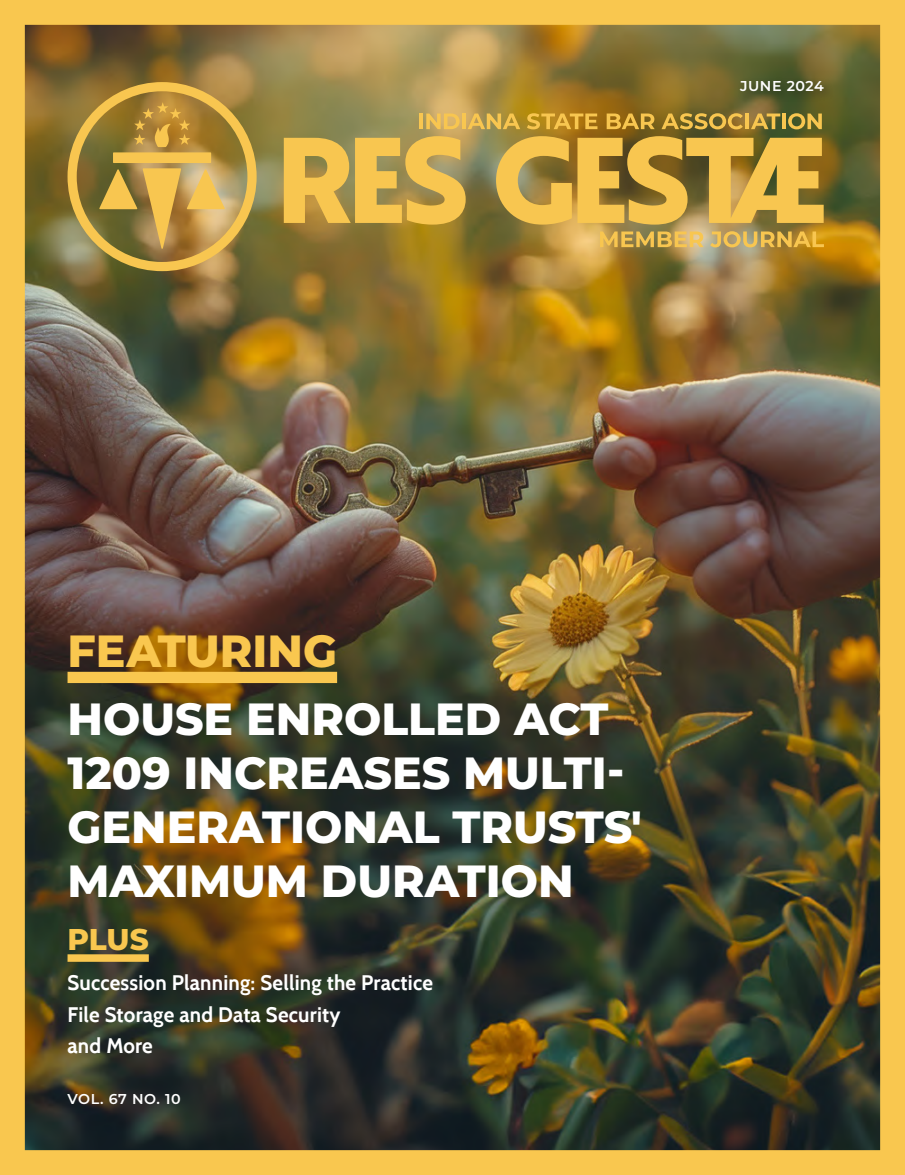
<style>
.page{position:relative;width:905px;height:1175px;background:#fff}
.page>*{position:absolute;margin:0;border:0;box-sizing:border-box;transform-origin:0 0}
.t1{font:800 45px/54px "Montserrat";color:#fff}
.t2{font:800 45px "Montserrat";color:#f9c74f}
.t3{font:800 30px "Montserrat";color:#f9c74f}
.t4{font:700 21px/31.7px "Cabin";letter-spacing:.01em;color:#fff}
.t5{font:600 14.25px "Montserrat";letter-spacing:.04em;color:#fff}
</style>
<div class="page">
<img style="left:0;top:0;width:904px;height:1174px">
<div style="left:68px;top:672px;width:269px;height:11px;background:#f9c74f"></div>
<div style="left:68px;top:954px;width:81px;height:7px;background:#f9c74f"></div>
<svg style="left:68px;top:82px;width:188px;height:189px;background:#b19144"></svg>
<svg style="left:284px;top:136px;width:181px;height:89px;background:#d9b14f"></svg>
<svg style="left:496px;top:136px;width:327px;height:89px;background:#c9a243"></svg>
<svg style="left:600px;top:231px;width:103px;height:16px;background:#d2ad53"></svg>
<svg style="left:710px;top:231px;width:113px;height:16px;background:#cda84f"></svg>
<hr style="left:419px;top:113px;width:4px;height:16px;background:#f8c650">
<svg style="left:426px;top:113px;width:33px;height:16px"></svg>
<hr style="left:462px;top:113px;width:3px;height:16px;background:#f8c650">
<svg style="left:467px;top:113px;width:53px;height:16px"></svg>
<svg style="left:527px;top:113px;width:70px;height:16px"></svg>
<svg style="left:606px;top:113px;width:48px;height:16px"></svg>
<svg style="left:661px;top:113px;width:81px;height:16px"></svg>
<hr style="left:745px;top:113px;width:3px;height:16px;background:#f8c650">
<svg style="left:751px;top:113px;width:29px;height:16px"></svg>
<hr style="left:782px;top:113px;width:3px;height:16px;background:#f8c650">
<svg style="left:788px;top:113px;width:33px;height:16px"></svg>
<p class="t5" style="left:740px;top:76px;width:85px">JUNE 2024</p>
<h1 class="t2" style="left:68px;top:618px;width:271px">FEATURING</h1>
<h1 class="t1" style="left:68px;top:689px;width:575px">HOUSE ENROLLED ACT<br>1209 INCREASES MULTI-<br>GENERATIONAL TRUSTS'<br>MAXIMUM DURATION</h1>
<h2 class="t3" style="left:68px;top:917px;width:83px">PLUS</h2>
<p class="t4" style="left:68px;top:967px;width:367px">Succession Planning: Selling the Practice<br>File Storage and Data Security<br>and More</p>
<p class="t5" style="left:68px;top:1088px;width:115px">VOL. 67 NO. 10</p>
</div>
